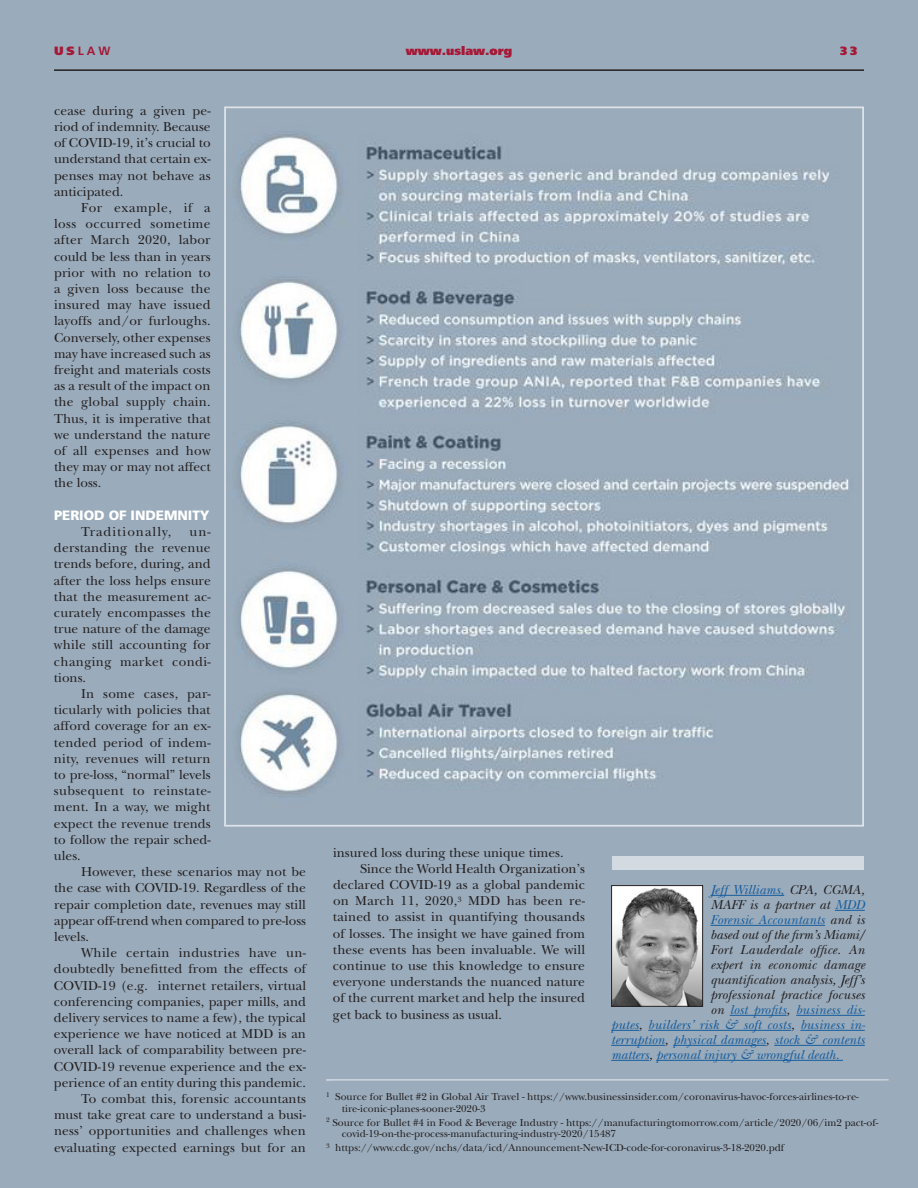
<style>
.page{position:relative;width:918px;height:1188px;background:#9aabbb}
.page>*{position:absolute;margin:0;border:0;box-sizing:border-box;transform-origin:0 0}
.BODY{font:13.5px/16.2px "New Baskerville";color:#231f20;text-align:justify}
.author_verbiage{font:italic 13.5px "New Baskerville";letter-spacing:.01em;color:#175d9e}
.author_verbiage-2{font:italic 13.5px "New Baskerville";letter-spacing:.015em;color:#231f20}
.author_verbiage-3{font:italic 13.5px "New Baskerville";letter-spacing:-.005em;color:#231f20}
.subhead_13{font:900 13.5px "Frutiger";letter-spacing:-.005em;color:#fff}
.BODY-2{font:13.5px "New Baskerville";letter-spacing:.075em;color:#231f20}
.t1{font:900 12px "Frutiger";color:#a61836}
.t2{font:700 12px "Frutiger";color:#a61836}
.footnotes{font:10.5px/11.2px "New Baskerville";color:#231f20}
.s1{font-weight:900}
.s2{color:#231f20}
.s3{color:#175d9e}
</style>
<div class="page">
<hr style="left:711px;top:895px;width:73px;height:1px;background:#175d9e">
<hr style="left:835px;top:910px;width:30px;height:1px;background:#175d9e">
<hr style="left:711px;top:925px;width:114px;height:1px;background:#175d9e">
<hr style="left:730px;top:1015px;width:57px;height:1px;background:#175d9e">
<hr style="left:796px;top:1015px;width:69px;height:1px;background:#175d9e">
<svg style="left:611px;top:1030px;width:28px;height:1px"></svg>
<hr style="left:648px;top:1030px;width:143px;height:1px;background:#175d9e">
<hr style="left:800px;top:1030px;width:65px;height:1px;background:#175d9e">
<hr style="left:611px;top:1045px;width:54px;height:1px;background:#175d9e">
<hr style="left:673px;top:1045px;width:93px;height:1px;background:#175d9e">
<hr style="left:774px;top:1045px;width:91px;height:1px;background:#175d9e">
<hr style="left:611px;top:1060px;width:38px;height:1px;background:#175d9e">
<hr style="left:656px;top:1060px;width:187px;height:1px;background:#175d9e">
<div style="left:612px;top:856px;width:252px;height:14px;background:#d3dae1"></div>
<img style="left:613px;top:887px;width:88px;height:118px">
<div style="left:611px;top:885px;width:92px;height:122px;border:1px solid #231f20"></div>
<hr style="left:54px;top:69px;width:810px;height:2px;background:#231f20">
<img style="left:238px;top:134px;width:611px;height:660px">
<div style="left:326px;top:1077px;width:564px;height:5px;background:#231f20;opacity:.75"></div>
<p class="t2" style="left:54px;top:44px;width:58px"><span class="s1">US</span>LAW</p>
<p class="t1" style="left:406px;top:43px;width:108px">www.uslaw.org</p>
<p class="t1" style="left:840px;top:43px;width:19px">33</p>
<p class="BODY" style="left:54px;top:102px;width:158px">cease during a given pe&shy;riod of indemnity. Because of COVID-19, it’s crucial to understand that certain ex&shy;penses may not behave as anticipated.</p>
<p class="BODY" style="left:54px;top:200px;width:158px;text-indent:27px">For example, if a loss occurred sometime after March 2020, labor could be less than in years prior with no relation to a given loss because the insured may have issued layoffs and/or furloughs.<br>Conversely, other expenses may have increased such as freight and materials costs as a result of the impact on the global supply chain.<br>Thus, it is imperative that we understand the nature of all expenses and how they may or may not affect the loss.</p>
<p class="subhead_13" style="left:54px;top:507px;width:157px">PERIOD OF INDEMNITY</p>
<p class="BODY-2" style="left:81px;top:524px;width:92px">Traditionally,</p>
<p class="BODY" style="left:54px;top:524px;width:158px;text-indent:135px">un&shy;derstanding the revenue trends before, during, and after the loss helps ensure that the measurement ac&shy;curately encompasses the true nature of the damage while still accounting for changing market condi&shy;tions.</p>
<p class="BODY" style="left:54px;top:686px;width:158px;text-indent:27px">In some cases, par&shy;ticularly with policies that afford coverage for an ex&shy;tended period of indem&shy;nity, revenues will return to pre-loss, “normal” levels subsequent to reinstate&shy;ment. In a way, we might expect the revenue trends to follow the repair sched&shy;ules.</p>
<p class="BODY" style="left:54px;top:864px;width:254px;text-indent:27px">However, these scenarios may not be the case with COVID-19. Regardless of the repair completion date, revenues may still appear off-trend when compared to pre-loss levels.</p>
<p class="BODY" style="left:54px;top:945px;width:254px;text-indent:27px">While certain industries have un&shy;doubtedly benefitted from the effects of COVID-19 (e.g. internet retailers, virtual conferencing companies, paper mills, and delivery services to name a few), the typical experience we have noticed at MDD is an overall lack of comparability between pre-COVID-19 revenue experience and the ex&shy;perience of an entity during this pandemic.</p>
<p class="BODY" style="left:54px;top:1091px;width:254px;text-indent:27px">To combat this, forensic accountants must take great care to understand a busi&shy;ness’ opportunities and challenges when evaluating expected earnings but for an</p>
<p class="BODY" style="left:333px;top:844px;width:232px">insured loss during these unique times.</p>
<p class="BODY" style="left:333px;top:861px;width:254px;text-indent:27px">Since the World Health Organization’s declared COVID-19 as a global pandemic on March 11, 2020,<sup>3</sup> MDD has been re&shy;tained to assist in quantifying thousands of losses. The insight we have gained from these events has been invaluable. We will continue to use this knowledge to ensure everyone understands the nuanced nature of the current market and help the insured get back to business as usual.</p>
<p class="author_verbiage" style="left:711px;top:882px;width:156px">Jeff Williams, <span class="s2">CPA, CGMA,</span></p>
<p class="author_verbiage-2" style="left:711px;top:897px;width:156px">MAFF is a partner at <span class="s3">MDD</span></p>
<p class="author_verbiage" style="left:711px;top:912px;width:156px">Forensic Accountants <span class="s2">and is</span></p>
<p class="author_verbiage-3" style="left:711px;top:927px;width:156px">based out of the firm’s Miami/</p>
<p class="author_verbiage-2" style="left:711px;top:942px;width:156px">Fort Lauderdale office. An</p>
<p class="author_verbiage-2" style="left:711px;top:957px;width:156px">expert in economic damage</p>
<p class="author_verbiage-2" style="left:711px;top:972px;width:156px">quantification analysis, Jeff’s</p>
<p class="author_verbiage-2" style="left:711px;top:987px;width:156px">professional practice focuses</p>
<p class="author_verbiage" style="left:711px;top:1002px;width:157px"><span class="s2">on</span> lost profits<span class="s2">,</span> business dis-</p>
<p class="author_verbiage" style="left:611px;top:1017px;width:256px">putes<span class="s2">,</span> builders’ risk &amp; soft costs<span class="s2">,</span> business in-</p>
<p class="author_verbiage" style="left:611px;top:1032px;width:255px">terruption<span class="s2">,</span> physical damages<span class="s2">,</span> stock &amp; contents</p>
<p class="author_verbiage" style="left:611px;top:1047px;width:230px">matters<span class="s2">,</span> personal injury &amp; wrongful death.</p>
<p class="footnotes" style="left:342px;top:1091px;width:518px;text-indent:-16px"><sup>1</sup> Source for Bullet #2 in Global Air Travel - https://www.businessinsider.com/coronavirus-havoc-forces-airlines-to-re&shy;tire-iconic-planes-sooner-2020-3</p>
<p class="footnotes" style="left:342px;top:1117px;width:538px;text-indent:-16px"><sup>2</sup> Source for Bullet #4 in Food &amp; Beverage Industry - https://manufacturingtomorrow.com/article/2020/06/im2 pact-of&shy;covid-19-on-the-process-manufacturing-industry-2020/15487</p>
<p class="footnotes" style="left:326px;top:1142px;width:460px"><sup>3</sup> https://www.cdc.gov/nchs/data/icd/Announcement-New-ICD-code-for-coronavirus-3-18-2020.pdf</p>
</div>
